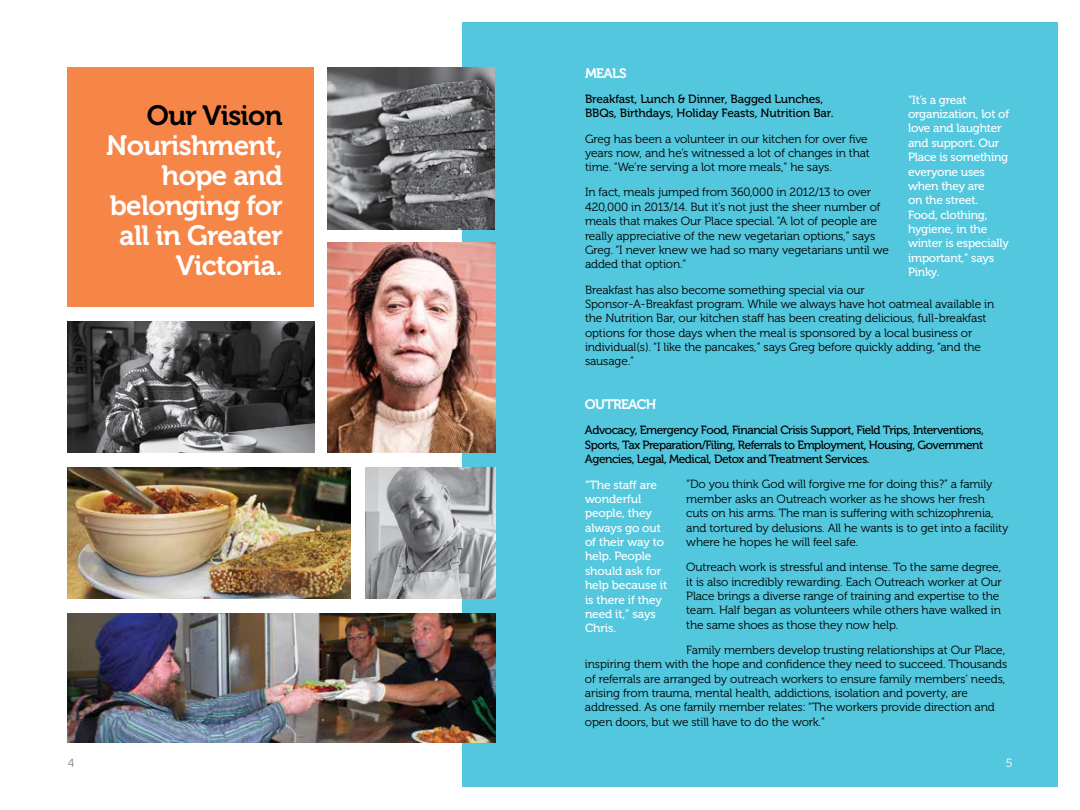
<style>
.page{position:relative;width:1080px;height:810px;background:#fff}
.page>*{position:absolute;margin:0;border:0;box-sizing:border-box;transform-origin:0 0}
.t1{font:27.88px/30px "Museo 700";letter-spacing:-.025em;color:#fff;text-align:right}
.t2{font:27.88px "Museo 700";letter-spacing:-.025em;color:#000}
.t3{font:13.75px "Museo 700";letter-spacing:-.05em;color:#fff}
.t4{font:11.88px/14.4px "Museo 300";letter-spacing:-.01em;color:#000}
.t5{font:11.88px/14.4px "Museo 500";letter-spacing:-.02em;color:#fff}
.t6{font:11.88px/14.4px "Museo 500";letter-spacing:-.015em;color:#000}
.t7{font:11.88px "Museo 300";color:#808285}
.t8{font:11.88px "Museo 300";color:#fff}
</style>
<div class="page">
<div style="left:462px;top:22px;width:596px;height:766px;background:#53c7de"></div>
<img style="left:68px;top:321px;width:246px;height:132px">
<div style="left:68px;top:68px;width:246px;height:239px;background:#f68648"></div>
<img style="left:328px;top:243px;width:168px;height:210px">
<img style="left:328px;top:68px;width:167px;height:161px">
<img style="left:68px;top:613px;width:428px;height:130px">
<img style="left:68px;top:467px;width:283px;height:132px">
<img style="left:365px;top:467px;width:131px;height:132px">
<h1 class="t2" style="left:147px;top:100px;width:137px">Our Vision</h1>
<h1 class="t1" style="left:106px;top:131px;width:178px">Nourishment, hope and belonging for all in Greater<br>Victoria.</h1>
<p class="t7" style="left:68px;top:756px;width:8px">4</p>
<p class="t3" style="left:585px;top:65px;width:43px">MEALS</p>
<p class="t6" style="left:585px;top:92px;width:250px">Breakfast, Lunch &amp; Dinner, Bagged Lunches,<br>BBQs, Birthdays, Holiday Feasts, Nutrition Bar.</p>
<p class="t4" style="left:585px;top:132px;width:286px">Greg has been a volunteer in our kitchen for over five years now, and he’s witnessed a lot of changes in that time. “We’re serving a lot more meals,” he says.</p>
<p class="t4" style="left:585px;top:185px;width:306px">In fact, meals jumped from 360,000 in 2012/13 to over 420,000 in 2013/14. But it’s not just the sheer number of meals that makes Our Place special. “A lot of people are really appreciative of the new vegetarian options,” says Greg. “I never knew we had so many vegetarians until we added that option.”</p>
<p class="t4" style="left:585px;top:283px;width:411px">Breakfast has also become something special via our<br>Sponsor-A-Breakfast program. While we always have hot oatmeal available in the Nutrition Bar, our kitchen staff has been creating delicious, full-breakfast options for those days when the meal is sponsored by a local business or individual(s). “I like the pancakes,” says Greg before quickly adding, “and the sausage.”</p>
<p class="t3" style="left:585px;top:397px;width:73px">OUTREACH</p>
<p class="t6" style="left:585px;top:423px;width:401px;text-align:justify">Advocacy, Emergency Food, Financial Crisis Support, Field Trips, Interventions, Sports, Tax Preparation/Filing, Referrals to Employment, Housing, Government Agencies, Legal, Medical, Detox and Treatment Services.</p>
<p class="t4" style="left:686px;top:477px;width:324px">“Do you think God will forgive me for doing this?” a family member asks an Outreach worker as he shows her fresh cuts on his arms. The man is suffering with schizophrenia, and tortured by delusions. All he wants is to get into a facility where he hopes he will feel safe.</p>
<p class="t4" style="left:686px;top:560px;width:317px">Outreach work is stressful and intense. To the same degree, it is also incredibly rewarding. Each Outreach worker at Our Place brings a diverse range of training and expertise to the team. Half began as volunteers while others have walked in the same shoes as those they now help.</p>
<p class="t4" style="left:585px;top:643px;width:424px;text-indent:101px">Family members develop trusting relationships at Our Place, inspiring them with the hope and confidence they need to succeed. Thousands of referrals are arranged by outreach workers to ensure family members’ needs, arising from trauma, mental health, addictions, isolation and poverty, are addressed. As one family member relates: “The workers provide direction and open doors, but we still have to do the work.”</p>
<p class="t8" style="left:1006px;top:756px;width:8px">5</p>
<p class="t5" style="left:908px;top:93px;width:103px">“It’s a great organization, lot of love and laughter and support. Our<br>Place is something everyone uses when they are<br>on the street.<br>Food, clothing, hygiene, in the winter is especially important,” says<br>Pinky.</p>
<p class="t5" style="left:585px;top:477px;width:84px">“The staff are wonderful people, they always go out of their way to help. People should ask for help because it is there if they need it,” says<br>Chris.</p>
</div>
